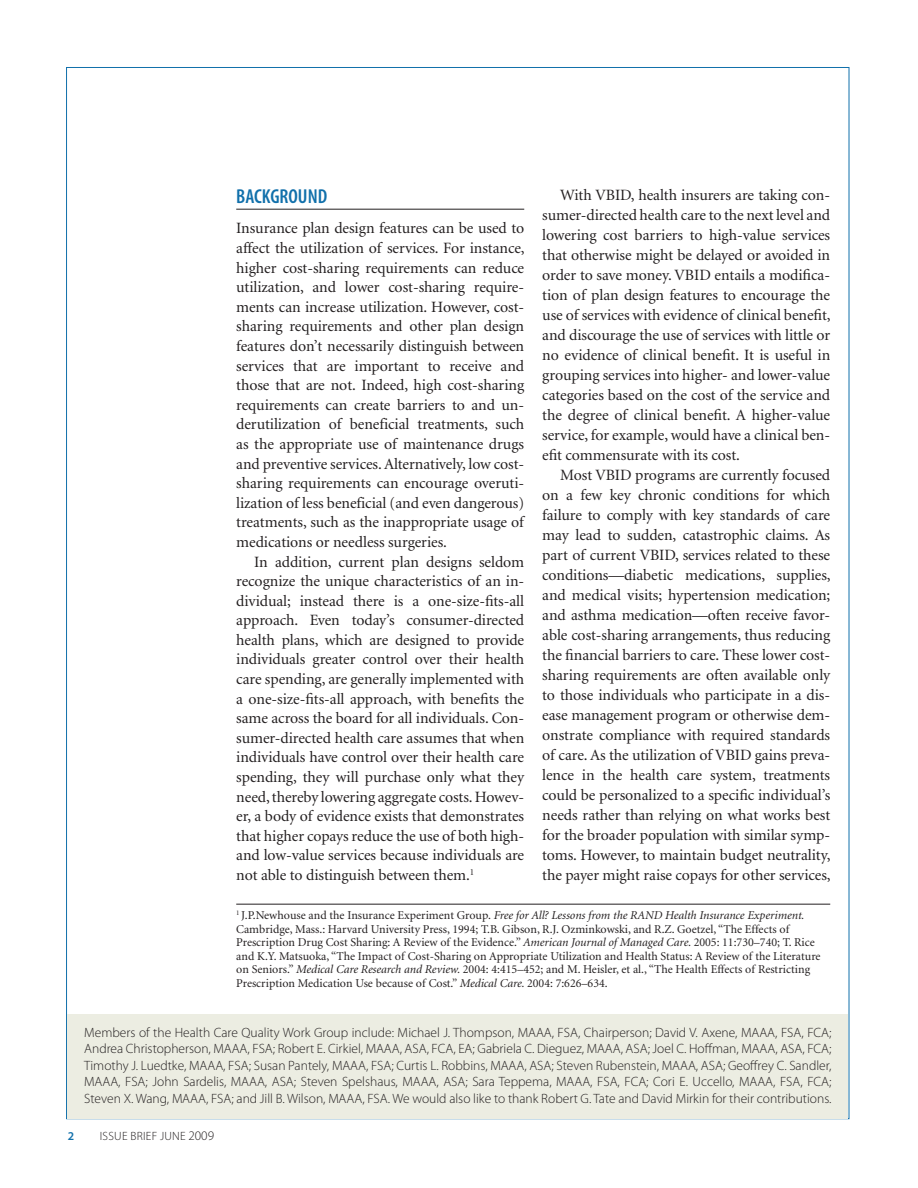
<style>
.page{position:relative;width:918px;height:1188px;background:#fff}
.page>*{position:absolute;margin:0;border:0;box-sizing:border-box;transform-origin:0 0}
.t1{font:600 condensed 20.25px "Myriad Pro";color:#1170ab}
.t2{font:15.75px/20px "Minion";letter-spacing:-.005em;color:#231f20;text-align:justify}
.t3{font:300 13.5px/16.5px "Myriad Pro";color:#231f20;text-align:justify}
.t4{font:12px/13.5px "Minion";color:#231f20}
.t5{font:300 12px "Myriad Pro";letter-spacing:.02em;color:#231f20}
.t6{font:600 12px "Myriad Pro";color:#1170ab}
.s1{font-style:italic}
.s2{font-size:13.2px}
</style>
<div class="page">
<div style="left:68px;top:1014px;width:780px;height:104px;background:#ecede2"></div>
<hr style="left:236px;top:209px;width:288px;height:1px;background:#231f20">
<hr style="left:236px;top:904px;width:594px;height:1px;background:#231f20">
<p class="t2" style="left:542px;top:186px;width:290px;text-indent:18px">With VBID, health insurers are taking con&shy;sumer-directed health care to the next level and lowering cost barriers to high-value services that otherwise might be delayed or avoided in order to save money. VBID entails a modifica&shy;tion of plan design features to encourage the use of services with evidence of clinical benefit, and discourage the use of services with little or no evidence of clinical benefit. It is useful in grouping services into higher- and lower-value categories based on the cost of the service and the degree of clinical benefit. A higher-value service, for example, would have a clinical ben&shy;efit commensurate with its cost.</p>
<p class="t2" style="left:542px;top:466px;width:290px;text-indent:18px">Most VBID programs are currently focused on a few key chronic conditions for which failure to comply with key standards of care may lead to sudden, catastrophic claims. As part of current VBID, services related to these conditions—diabetic medications, supplies, and medical visits; hypertension medication; and asthma medication—often receive favor&shy;able cost-sharing arrangements, thus reducing the financial barriers to care. These lower cost&shy;sharing requirements are often available only to those individuals who participate in a dis&shy;ease management program or otherwise dem&shy;onstrate compliance with required standards of care. As the utilization of VBID gains preva&shy;lence in the health care system, treatments could be personalized to a specific individual’s needs rather than relying on what works best for the broader population with similar symp&shy;toms. However, to maintain budget neutrality, the payer might raise copays for other services,</p>
<p class="t4" style="left:236px;top:909px;width:586px"><sup>1</sup> J.P.Newhouse and the Insurance Experiment Group. <span class="s1">Free for All? Lessons from the RAND Health Insurance Experiment.<br></span>Cambridge, Mass.: Harvard University Press, 1994; T.B. Gibson, R.J. Ozminkowski, and R.Z. Goetzel, “The Effects of Prescription Drug Cost Sharing: A Review of the Evidence.” <span class="s1">American Journal of Managed Care.</span> 2005: 11:730–740; T. Rice and K.Y. Matsuoka, “The Impact of Cost-Sharing on Appropriate Utilization and Health Status: A Review of the Literature on Seniors.” <span class="s1">Medical Care Research and Review.</span> 2004: 4:415–452; and M. Heisler, et al., “The Health Effects of Restricting Prescription Medication Use because of Cost.” <span class="s1">Medical Care.</span> 2004: 7:626–634.</p>
<p class="t1" style="left:236px;top:186px;width:92px">BACKGROUND</p>
<p class="t2" style="left:236px;top:219px;width:290px">Insurance plan design features can be used to affect the utilization of services. For instance, higher cost-sharing requirements can reduce utilization, and lower cost-sharing require&shy;ments can increase utilization. However, cost&shy;sharing requirements and other plan design features don’t necessarily distinguish between services that are important to receive and those that are not. Indeed, high cost-sharing requirements can create barriers to and un&shy;derutilization of beneficial treatments, such as the appropriate use of maintenance drugs and preventive services. Alternatively, low cost&shy;sharing requirements can encourage overuti&shy;lization of less beneficial (and even dangerous) treatments, such as the inappropriate usage of medications or needless surgeries.</p>
<p class="t2" style="left:236px;top:552px;width:290px;text-indent:18px">In addition, current plan designs seldom recognize the unique characteristics of an in&shy;dividual; instead there is a one-size-fits-all approach. Even today’s consumer-directed health plans, which are designed to provide individuals greater control over their health care spending, are generally implemented with a one-size-fits-all approach, with benefits the same across the board for all individuals. Con&shy;sumer-directed health care assumes that when individuals have control over their health care spending, they will purchase only what they need, thereby lowering aggregate costs. Howev&shy;er, a body of evidence exists that demonstrates that higher copays reduce the use of both high&shy;and low-value services because individuals are not able to distinguish between them.<sup>1</sup></p>
<p class="t3" style="left:84px;top:1024px;width:749px">Members of the Health Care Quality Work Group include: Michael J. Thompson, MAAA, FSA, Chairperson; David V. Axene, MAAA, FSA, FCA; Andrea Christopherson, MAAA, FSA; Robert E. Cirkiel, MAAA, ASA, FCA, EA; Gabriela C. Dieguez, MAAA, ASA; Joel C. Hoffman, MAAA, ASA, FCA; Timothy J. Luedtke, MAAA, FSA; Susan Pantely, MAAA, FSA; Curtis L. Robbins, MAAA, ASA; Steven Rubenstein, MAAA, ASA; Geoffrey C. Sandler, MAAA, FSA; John Sardelis, MAAA, ASA; Steven Spelshaus, MAAA, ASA; Sara Teppema, MAAA, FSA, FCA; Cori E. Uccello, MAAA, FSA, FCA; Steven X. Wang, MAAA, FSA; and Jill B. Wilson, MAAA, FSA. We would also like to thank Robert G. Tate and David Mirkin for their contributions.</p>
<p class="t6" style="left:68px;top:1128px;width:8px">2</p>
<p class="t5" style="left:100px;top:1129px;width:10px">Issue</p>
<p class="t5" style="left:130px;top:1129px;width:85px">Brief JUNE <span class="s2">2009</span></p>
</div>
